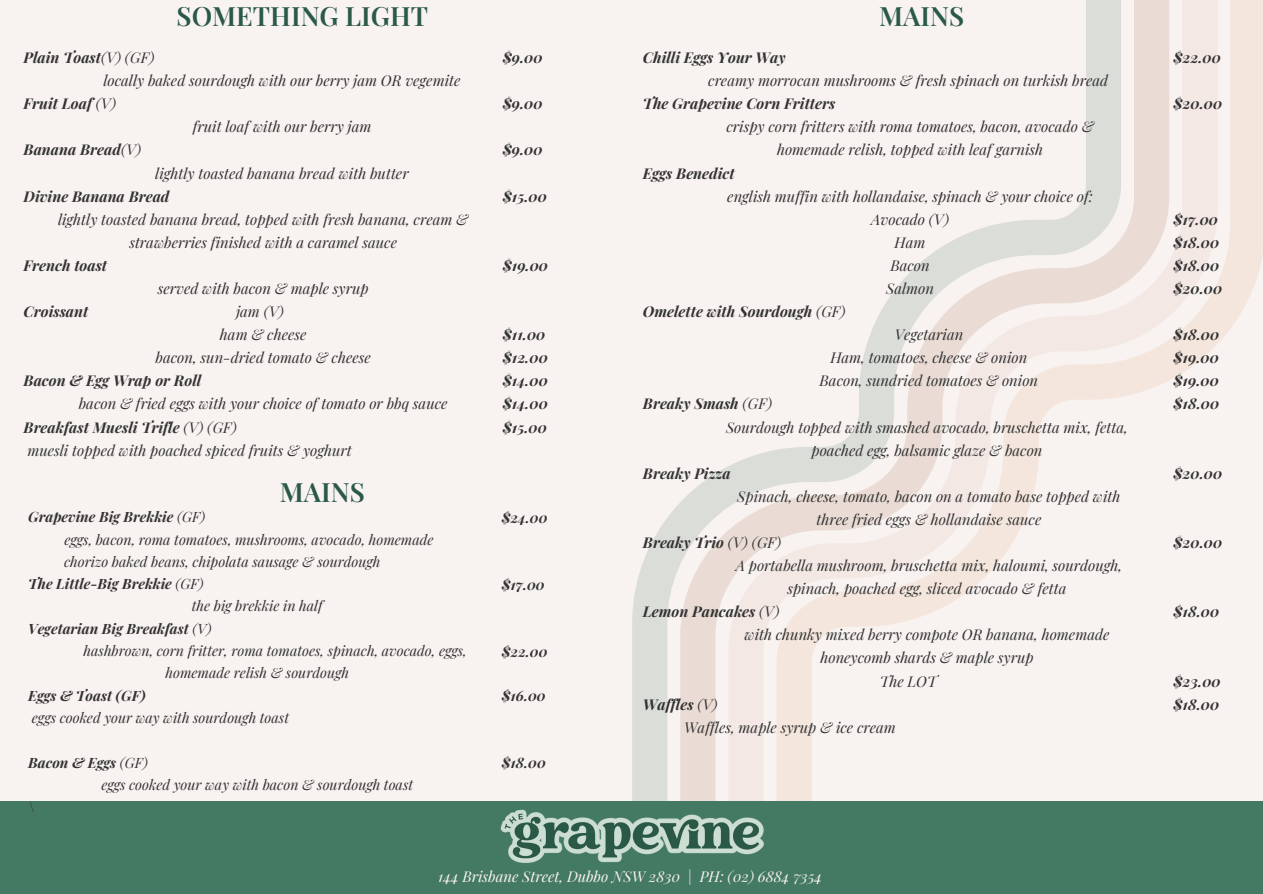
<style>
.page{position:relative;width:1263px;height:894px;background:#fff}
.page>*{position:absolute;margin:0;border:0;box-sizing:border-box;transform-origin:0 0}
.t1{font:600 26.55px "Playfair Display";color:#2a5947}
.t2{font:italic 14.85px/23.1px "Playfair Display";color:#333;text-align:center}
.t3{font:italic 700 14.85px "Playfair Display";color:#333}
.t4{font:italic 14.85px "Playfair Display";color:#f8f3f0}
.t5{font:italic 14.25px/22.2px "Playfair Display";color:#333}
.t6{font:italic 700 14.25px "Playfair Display";color:#333}
.s1{font-weight:400}
</style>
<div class="page">
<div style="left:0;top:0;width:1263px;height:893px;background:#f8f3f0"></div>
<svg style="left:632px;top:503px;width:48px;height:298px;fill:#dbddd8"></svg>
<svg style="left:680px;top:466px;width:48px;height:335px;fill:#eadcd5"></svg>
<svg style="left:728px;top:450px;width:48px;height:351px;fill:#f4e8e5"></svg>
<svg style="left:776px;top:0;width:487px;height:801px"></svg>
<div style="left:0;top:801px;width:1263px;height:92px;background:#447964"></div>
<img style="left:500px;top:809px;width:264px;height:54px">
<p class="t1" style="left:177px;top:-3px;width:253px">SOMETHING LIGHT</p>
<p class="t3" style="left:24px;top:47px;width:132px">Plain Toast<span class="s1">(V) (GF)</span></p>
<p class="t2" style="left:103px;top:68px;width:359px">locally baked sourdough with our berry jam OR vegemite</p>
<p class="t3" style="left:24px;top:93px;width:94px">Fruit Loaf <span class="s1">(V)</span></p>
<p class="t2" style="left:193px;top:115px;width:180px">fruit loaf with our berry jam</p>
<p class="t3" style="left:24px;top:139px;width:119px">Banana Bread<span class="s1">(V)</span></p>
<p class="t2" style="left:155px;top:161px;width:255px">lightly toasted banana bread with butter</p>
<p class="t3" style="left:24px;top:185px;width:147px">Divine Banana Bread</p>
<p class="t2" style="left:58px;top:207px;width:412px">lightly toasted banana bread, topped with fresh banana, cream &amp; strawberries finished with a caramel sauce</p>
<p class="t3" style="left:24px;top:255px;width:85px">French toast</p>
<p class="t2" style="left:158px;top:276px;width:212px">served with bacon &amp; maple syrup</p>
<p class="t3" style="left:24px;top:301px;width:66px">Croissant</p>
<p class="t2" style="left:236px;top:299px;width:49px">jam (V)</p>
<p class="t2" style="left:220px;top:322px;width:88px">ham &amp; cheese</p>
<p class="t2" style="left:156px;top:345px;width:217px">bacon, sun-dried tomato &amp; cheese</p>
<p class="t3" style="left:24px;top:370px;width:179px">Bacon &amp; Egg Wrap or Roll</p>
<p class="t2" style="left:79px;top:391px;width:370px">bacon &amp; fried eggs with your choice of tomato or bbq sauce</p>
<p class="t3" style="left:24px;top:416px;width:215px">Breakfast Muesli Trifle <span class="s1">(V) (GF)</span></p>
<p class="t2" style="left:27px;top:438px;width:326px">muesli topped with poached spiced fruits &amp; yoghurt</p>
<p class="t1" style="left:280px;top:473px;width:87px">MAINS</p>
<p class="t6" style="left:28px;top:506px;width:179px">Grapevine Big Brekkie <span class="s1">(GF)</span></p>
<p class="t5" style="left:64px;top:527px;width:371px">eggs, bacon, roma tomatoes, mushrooms, avocado, homemade</p>
<p class="t5" style="left:64px;top:549px;width:318px">chorizo baked beans, chipolata sausage &amp; sourdough</p>
<p class="t6" style="left:28px;top:573px;width:177px">The Little-Big Brekkie <span class="s1">(GF)</span></p>
<p class="t5" style="left:192px;top:594px;width:132px">the big brekkie in half</p>
<p class="t6" style="left:28px;top:618px;width:185px">Vegetarian Big Breakfast <span class="s1">(V)</span></p>
<p class="t5" style="left:166px;top:638px;width:303px;text-indent:-82px">hashbrown, corn fritter, roma tomatoes, spinach, avocado, eggs, homemade relish &amp; sourdough</p>
<p class="t6" style="left:28px;top:685px;width:119px">Eggs &amp; Toast (GF)</p>
<p class="t5" style="left:32px;top:705px;width:259px">eggs cooked your way with sourdough toast</p>
<p class="t6" style="left:28px;top:751px;width:121px">Bacon &amp; Eggs <span class="s1">(GF)</span></p>
<p class="t5" style="left:101px;top:772px;width:313px">eggs cooked your way with bacon &amp; sourdough toast</p>
<p class="t6" style="left:28px;top:796px;width:8px">\</p>
<p class="t3" style="left:503px;top:47px;width:41px">$9.00</p>
<p class="t3" style="left:503px;top:93px;width:41px">$9.00</p>
<p class="t3" style="left:503px;top:139px;width:41px">$9.00</p>
<p class="t3" style="left:503px;top:185px;width:46px">$15.00</p>
<p class="t3" style="left:503px;top:255px;width:47px">$19.00</p>
<p class="t3" style="left:503px;top:324px;width:44px">$11.00</p>
<p class="t3" style="left:503px;top:347px;width:47px">$12.00</p>
<p class="t3" style="left:503px;top:370px;width:47px">$14.00</p>
<p class="t3" style="left:503px;top:393px;width:47px">$14.00</p>
<p class="t3" style="left:503px;top:416px;width:46px">$15.00</p>
<p class="t6" style="left:502px;top:507px;width:47px">$24.00</p>
<p class="t6" style="left:502px;top:574px;width:44px">$17.00</p>
<p class="t6" style="left:502px;top:641px;width:47px">$22.00</p>
<p class="t6" style="left:502px;top:685px;width:45px">$16.00</p>
<p class="t6" style="left:502px;top:752px;width:46px">$18.00</p>
<p class="t1" style="left:879px;top:-3px;width:87px">MAINS</p>
<p class="t3" style="left:643px;top:47px;width:144px">Chilli Eggs Your Way</p>
<p class="t2" style="left:708px;top:68px;width:401px">creamy morrocan mushrooms &amp; fresh spinach on turkish bread</p>
<p class="t3" style="left:643px;top:93px;width:194px">The Grapevine Corn Fritters</p>
<p class="t2" style="left:726px;top:115px;width:369px">crispy corn fritters with roma tomatoes, bacon, avocado &amp;</p>
<p class="t2" style="left:777px;top:138px;width:268px">homemade relish, topped with leaf garnish</p>
<p class="t3" style="left:643px;top:162px;width:93px">Eggs Benedict</p>
<p class="t2" style="left:727px;top:184px;width:367px">english muffin with hollandaise, spinach &amp; your choice of:</p>
<p class="t2" style="left:871px;top:207px;width:79px">Avocado (V)</p>
<p class="t2" style="left:895px;top:230px;width:32px">Ham</p>
<p class="t2" style="left:890px;top:253px;width:41px">Bacon</p>
<p class="t2" style="left:886px;top:276px;width:49px">Salmon</p>
<p class="t3" style="left:643px;top:301px;width:204px">Omelette with Sourdough <span class="s1">(GF)</span></p>
<p class="t2" style="left:895px;top:322px;width:70px">Vegetarian</p>
<p class="t2" style="left:830px;top:345px;width:199px">Ham, tomatoes, cheese &amp; onion</p>
<p class="t2" style="left:820px;top:368px;width:220px">Bacon, sundried tomatoes &amp; onion</p>
<p class="t3" style="left:643px;top:393px;width:131px">Breaky Smash <span class="s1">(GF)</span></p>
<p class="t2" style="left:726px;top:414px;width:403px">Sourdough topped with smashed avocado, bruschetta mix, fetta,</p>
<p class="t2" style="left:811px;top:438px;width:232px">poached egg, balsamic glaze &amp; bacon</p>
<p class="t3" style="left:643px;top:462px;width:89px">Breaky Pizza</p>
<p class="t2" style="left:737px;top:484px;width:385px">Spinach, cheese, tomato, bacon on a tomato base topped with</p>
<p class="t2" style="left:816px;top:507px;width:226px">three fried eggs &amp; hollandaise sauce</p>
<p class="t3" style="left:643px;top:531px;width:140px">Breaky Trio <span class="s1">(V) (GF)</span></p>
<p class="t2" style="left:736px;top:553px;width:388px">A portabella mushroom, bruschetta mix, haloumi, sourdough,</p>
<p class="t2" style="left:787px;top:576px;width:281px">spinach, poached egg, sliced avocado &amp; fetta</p>
<p class="t3" style="left:643px;top:601px;width:138px">Lemon Pancakes <span class="s1">(V)</span></p>
<p class="t2" style="left:744px;top:622px;width:366px">with chunky mixed berry compote OR banana, homemade</p>
<p class="t2" style="left:820px;top:645px;width:215px">honeycomb shards &amp; maple syrup</p>
<p class="t2" style="left:880px;top:668px;width:59px">The LOT</p>
<p class="t3" style="left:643px;top:693px;width:76px">Waffles <span class="s1">(V)</span></p>
<p class="t2" style="left:684px;top:714px;width:213px">Waffles, maple syrup &amp; ice cream</p>
<p class="t4" style="left:438px;top:865px;width:385px">144 Brisbane Street, Dubbo NSW 2830 | PH: (02) 6884 7354</p>
<p class="t3" style="left:1173px;top:47px;width:49px">$22.00</p>
<p class="t3" style="left:1173px;top:93px;width:50px">$20.00</p>
<p class="t3" style="left:1173px;top:209px;width:46px">$17.00</p>
<p class="t3" style="left:1173px;top:232px;width:47px">$18.00</p>
<p class="t3" style="left:1173px;top:255px;width:47px">$18.00</p>
<p class="t3" style="left:1173px;top:278px;width:50px">$20.00</p>
<p class="t3" style="left:1173px;top:324px;width:47px">$18.00</p>
<p class="t3" style="left:1173px;top:347px;width:47px">$19.00</p>
<p class="t3" style="left:1173px;top:370px;width:47px">$19.00</p>
<p class="t3" style="left:1173px;top:393px;width:47px">$18.00</p>
<p class="t3" style="left:1173px;top:462px;width:50px">$20.00</p>
<p class="t3" style="left:1173px;top:531px;width:50px">$20.00</p>
<p class="t3" style="left:1173px;top:601px;width:47px">$18.00</p>
<p class="t3" style="left:1173px;top:670px;width:49px">$23.00</p>
<p class="t3" style="left:1173px;top:693px;width:47px">$18.00</p>
</div>
